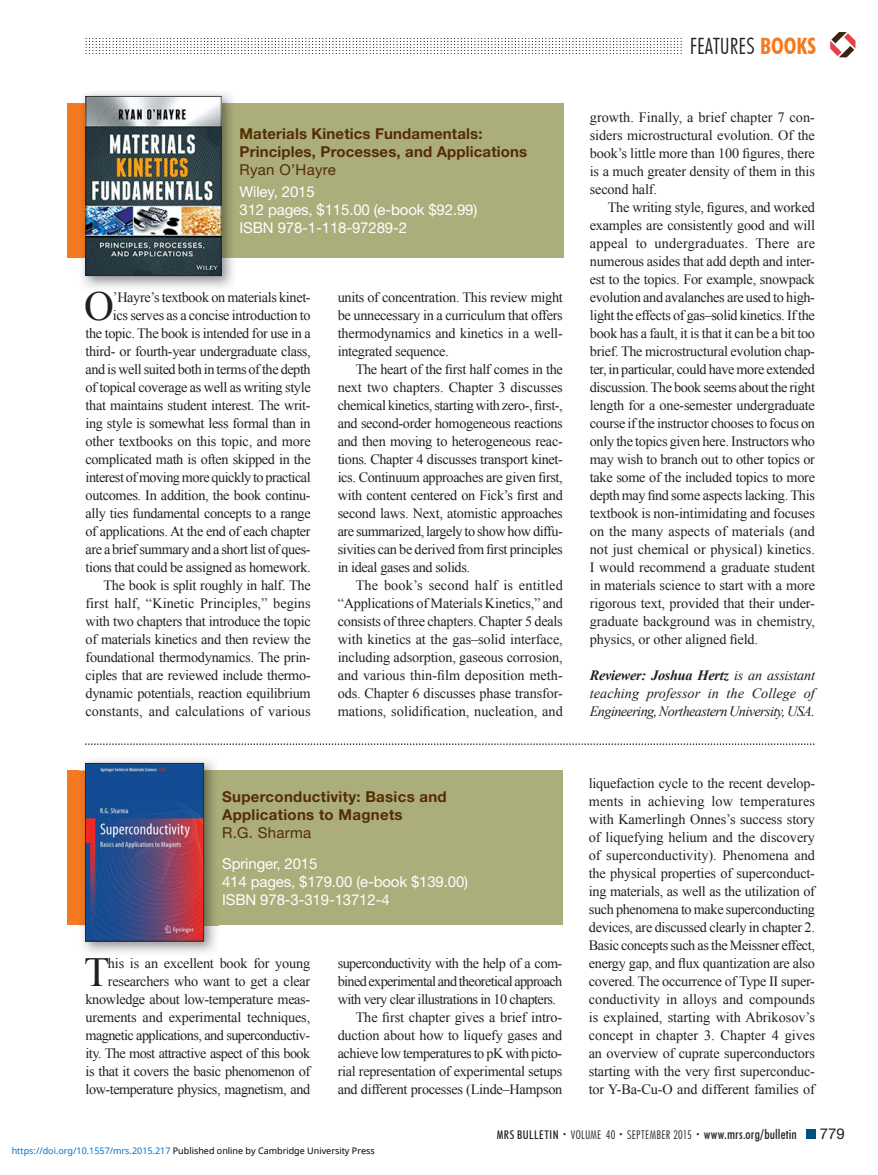
<style>
.page{position:relative;width:878px;height:1175px;background:#fff}
.page>*{position:absolute;margin:0;border:0;box-sizing:border-box;transform-origin:0 0}
.t1{font:41.4px "Times New Roman";color:#231f20}
.t2{font:300 condensed 22.5px "Futura BT";color:#231f20}
.t3{font:15px/18px "Helvetica Neue LT Std";letter-spacing:-.01em;color:#fff}
.t4{font:700 15px/18px "Helvetica Neue LT Std";letter-spacing:.01em;color:#552d00}
.t5{font:15px "Helvetica Neue LT Std";letter-spacing:.02em;color:#552d00}
.t6{font:15px "Helvetica Neue LT Std";color:#231f20}
.t7{font:14.25px/18px "Times New Roman";letter-spacing:-.02em;color:#231f20;text-align:justify}
.t8{font:italic 14.25px/18px "Times New Roman";letter-spacing:-.04em;color:#231f20;text-align:justify}
.t9{font:14.25px "Times New Roman";letter-spacing:-.045em;color:#231f20}
.t10{font:14.25px "Times New Roman";letter-spacing:-.04em;color:#231f20}
.t11{font:300 condensed 12px "Futura BT";letter-spacing:.03em;color:#231f20}
.t12{font:9px "Noto Sans";color:#000}
.s1{font-weight:700;color:#f47920}
.s2{font-weight:700}
.s3{color:#0172cf}
.s4{font-weight:500}
.s5{font-size:7.5px}
.s6{font-weight:500;font-size:13.5px}
</style>
<div class="page">
<svg style="left:86px;top:38px;width:595px;height:16px"></svg>
<svg style="left:830px;top:32px;width:25px;height:25px"></svg>
<div style="left:806px;top:1130px;width:9px;height:8px;background:#005080"></div>
<div style="left:67px;top:770px;width:90px;height:155px;background:#f47920"></div>
<div style="left:132px;top:770px;width:430px;height:155px;background:#abad7b"></div>
<img style="left:79px;top:760px;width:140px;height:193px">
<img style="left:79px;top:770px;width:6px;height:155px">
<img style="left:204px;top:770px;width:15px;height:155px">
<img style="left:85px;top:763px;width:119px;height:178px">
<div style="left:68px;top:103px;width:90px;height:155px;background:#f47920"></div>
<div style="left:133px;top:103px;width:431px;height:155px;background:#abad7b"></div>
<img style="left:82px;top:93px;width:151px;height:195px">
<img style="left:79px;top:103px;width:7px;height:155px">
<img style="left:221px;top:103px;width:12px;height:155px">
<img style="left:86px;top:96px;width:135px;height:180px">
<svg style="left:85px;top:743px;width:729px;height:2px"></svg>
<p class="t4" style="left:239px;top:126px;width:289px">Materials Kinetics Fundamentals:<br>Principles, Processes, and Applications</p>
<p class="t5" style="left:239px;top:164px;width:98px">Ryan O’Hayre</p>
<p class="t3" style="left:239px;top:185px;width:239px">Wiley, 2015<br>312 pages, $115.00 (e-book $92.99)<br>ISBN 978-1-118-97289-2</p>
<h1 class="t1" style="left:84px;top:283px;width:31px">O</h1>
<p class="t7" style="left:85px;top:288px;width:227px;text-align:right">’Hayre’s textbook on materials kinet-<br>ics serves as a concise introduction to<br>the topic. The book is intended for use in a third- or fourth-year undergraduate class, and is well suited both in terms of the depth of topical coverage as well as writing style that maintains student interest. The writ&shy;ing style is somewhat less formal than in other textbooks on this topic, and more complicated math is often skipped in the interest of moving more quickly to practical outcomes. In addition, the book continu&shy;ally ties fundamental concepts to a range of applications. At the end of each chapter are a brief summary and a short list of ques&shy;tions that could be assigned as homework.<br>The book is split roughly in half. The first half, “Kinetic Principles,” begins with two chapters that introduce the topic of materials kinetics and then review the foundational thermodynamics. The prin&shy;ciples that are reviewed include thermo&shy;dynamic potentials, reaction equilibrium constants, and calculations of various</p>
<p class="t7" style="left:337px;top:288px;width:227px">units of concentration. This review might be unnecessary in a curriculum that offers thermodynamics and kinetics in a well&shy;integrated sequence.</p>
<p class="t7" style="left:337px;top:360px;width:227px;text-indent:18px">The heart of the first half comes in the next two chapters. Chapter 3 discusses chemical kinetics, starting with zero-, first-, and second-order homogeneous reactions and then moving to heterogeneous reac&shy;tions. Chapter 4 discusses transport kinet&shy;ics. Continuum approaches are given first, with content centered on Fick’s first and second laws. Next, atomistic approaches are summarized, largely to show how diffu&shy;sivities can be derived from first principles in ideal gases and solids.</p>
<p class="t7" style="left:338px;top:576px;width:227px;text-indent:18px">The book’s second half is entitled “Applications of Materials Kinetics,” and consists of three chapters. Chapter 5 deals with kinetics at the gas–solid interface, including adsorption, gaseous corrosion, and various thin-film deposition meth&shy;ods. Chapter 6 discusses phase transfor&shy;mations, solidification, nucleation, and</p>
<p class="t4" style="left:222px;top:789px;width:226px">Superconductivity: Basics and<br>Applications to Magnets</p>
<p class="t5" style="left:222px;top:827px;width:91px">R.G. Sharma</p>
<p class="t3" style="left:222px;top:856px;width:247px">Springer, 2015<br>414 pages, $179.00 (e-book $139.00)<br>ISBN 978-3-319-13712-4</p>
<p class="t7" style="left:86px;top:954px;width:226px;text-align:right">his is an excellent book for young researchers who want to get a clear knowledge about low-temperature meas&shy;urements and experimental techniques, magnetic applications, and superconductiv&shy;ity. The most attractive aspect of this book is that it covers the basic phenomenon of low-temperature physics, magnetism, and</p>
<h1 class="t1" style="left:84px;top:949px;width:27px">T</h1>
<p class="t7" style="left:338px;top:954px;width:226px">superconductivity with the help of a com-</p>
<p class="t9" style="left:338px;top:973px;width:226px">bined experimental and theoretical approach</p>
<p class="t10" style="left:338px;top:991px;width:220px">with very clear illustrations in 10 chapters.</p>
<p class="t7" style="left:356px;top:1008px;width:208px">The first chapter gives a brief intro-</p>
<p class="t7" style="left:338px;top:1026px;width:226px">duction about how to liquefy gases and</p>
<p class="t7" style="left:338px;top:1044px;width:226px">achieve low temperatures to pK with picto-</p>
<p class="t7" style="left:338px;top:1062px;width:226px">rial representation of experimental setups</p>
<p class="t7" style="left:338px;top:1080px;width:226px">and different processes (Linde–Hampson</p>
<h2 class="t2" style="left:689px;top:32px;width:128px">FEATURES <span class="s1">BOOKS</span></h2>
<p class="t7" style="left:590px;top:108px;width:227px">growth. Finally, a brief chapter 7 con&shy;siders microstructural evolution. Of the book’s little more than 100 figures, there is a much greater density of them in this second half.</p>
<p class="t7" style="left:590px;top:198px;width:227px;text-indent:18px">The writing style, figures, and worked examples are consistently good and will appeal to undergraduates. There are numerous asides that add depth and inter&shy;est to the topics. For example, snowpack evolution and avalanches are used to high&shy;light the effects of gas–solid kinetics. If the book has a fault, it is that it can be a bit too brief. The microstructural evolution chap&shy;ter, in particular, could have more extended discussion. The book seems about the right length for a one-semester undergraduate course if the instructor chooses to focus on only the topics given here. Instructors who may wish to branch out to other topics or take some of the included topics to more depth may find some aspects lacking. This textbook is non-intimidating and focuses on the many aspects of materials (and not just chemical or physical) kinetics.<br>I would recommend a graduate student in materials science to start with a more rigorous text, provided that their under&shy;graduate background was in chemistry, physics, or other aligned field.</p>
<p class="t8" style="left:590px;top:666px;width:227px"><span class="s2">Reviewer: Joshua Hertz</span> is an assistant teaching professor in the College of Engineering, Northeastern University, USA.</p>
<p class="t7" style="left:589px;top:774px;width:228px">liquefaction cycle to the recent develop&shy;ments in achieving low temperatures with Kamerlingh Onnes’s success story of liquefying helium and the discovery of superconductivity). Phenomena and the physical properties of superconduct&shy;ing materials, as well as the utilization of such phenomena to make superconducting devices, are discussed clearly in chapter 2.<br>Basic concepts such as the Meissner effect, energy gap, and flux quantization are also covered. The occurrence of Type II super&shy;conductivity in alloys and compounds is explained, starting with Abrikosov’s concept in chapter 3. Chapter 4 gives an overview of cuprate superconductors starting with the very first superconduc&shy;tor Y-Ba-Cu-O and different families of</p>
<p class="t12" style="left:12px;top:1143px;width:364px"><span class="s3">https://doi.org/10.1557/mrs.2015.217</span> Published online by Cambridge University Press</p>
<p class="t11" style="left:496px;top:1127px;width:302px"><span class="s4">MRS BULLETIN</span> <span class="s5">•</span> VOLUME 40 <span class="s5">•</span> SEPTEMBER 2015 <span class="s5">•</span> <span class="s6">www.mrs.org/bulletin</span></p>
<p class="t6" style="left:819px;top:1128px;width:27px">779</p>
</div>
